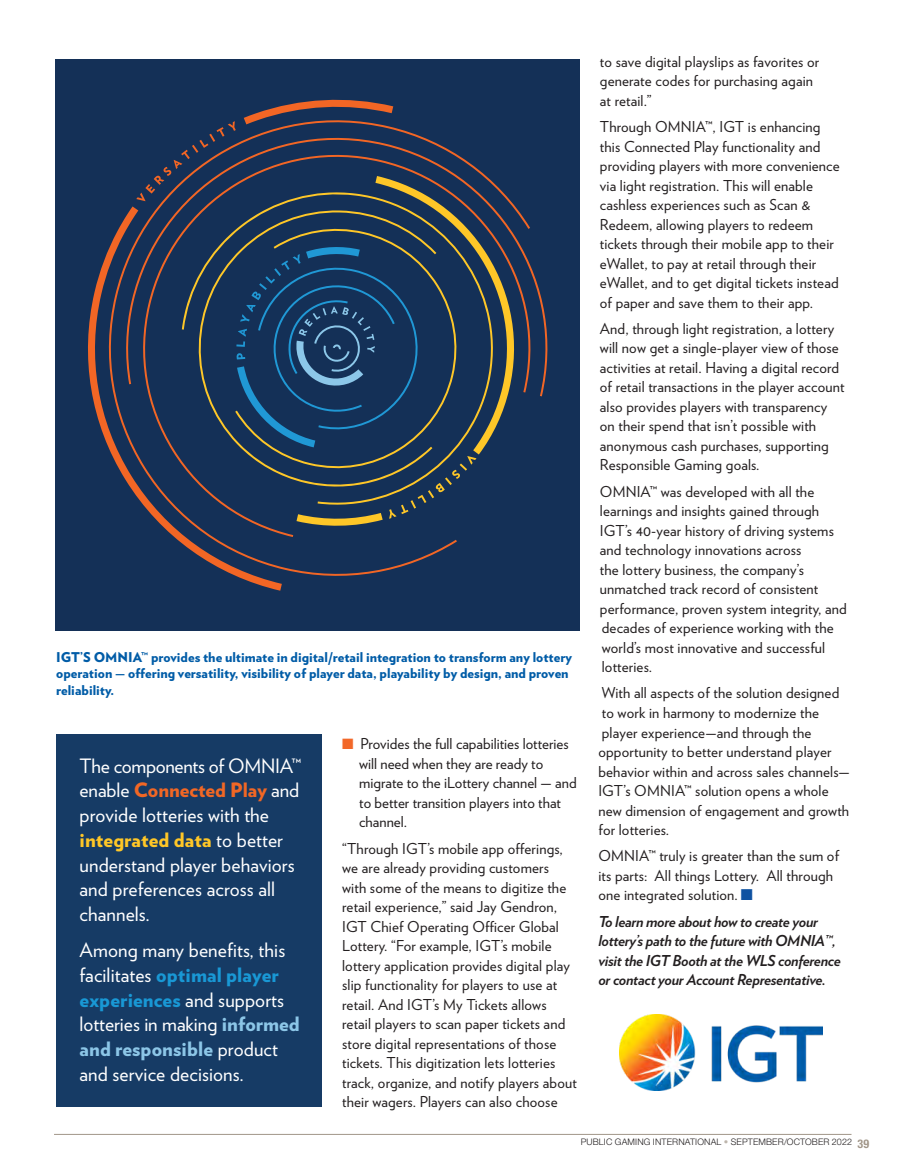
<style>
.page{position:relative;width:905px;height:1175px;background:#fff}
.page>*{position:absolute;margin:0;border:0;box-sizing:border-box;transform-origin:0 0}
.t1{font:19.8px/24.8px "Verlag";letter-spacing:.005em;color:#fff}
.t2{font:15px/19.5px "Verlag";letter-spacing:.01em;color:#231f20}
.t3{font:italic 700 15px/19.5px "Verlag";letter-spacing:-.02em;color:#231f20}
.t4{font:900 13.5px/16.5px "Verlag";color:#015ca7}
.t5{font:700 condensed 12px "Helvetica Neue LT Std";color:#a19689}
.t6{font:300 9px "Helvetica Neue LT Std";letter-spacing:.015em;color:#231f20}
.s1{font-weight:900;color:#f16725}
.s2{font-weight:900;color:#ffc727}
.s3{font-weight:900;color:#1998d5}
.s4{font-weight:900;color:#8cc6e7}
.s5{color:#f26829}
.s6{color:#0f52a1}
.s7{color:#beb6ad}
</style>
<div class="page">
<hr style="left:54px;top:1134px;width:797px;height:1px;background:#a19689">
<img style="left:619px;top:1015px;width:203px;height:75px">
<div style="left:55px;top:59px;width:524px;height:572px;background:#143057"></div>
<svg style="left:88px;top:269px;width:194px;height:321px"></svg>
<svg style="left:101px;top:206px;width:429px;height:377px"></svg>
<svg style="left:136px;top:99px;width:388px;height:428px"></svg>
<div style="left:56px;top:734px;width:266px;height:372px;background:#163b65"></div>
<p class="t4" style="left:56px;top:648px;width:517px">IGT’S OMNIA™ provides the ultimate in digital/retail integration to transform any lottery operation — offering versatility, visibility of player data, playability by design, and proven reliability.</p>
<h1 class="t1" style="left:80px;top:752px;width:223px">The components of OMNIA™ enable <span class="s1">Connected Play</span> and provide lotteries with the <span class="s2">integrated data</span> to better understand player behaviors and preferences across all channels.</h1>
<h1 class="t1" style="left:80px;top:936px;width:222px">Among many benefits, this facilitates <span class="s3">optimal player experiences</span> and supports lotteries in making <span class="s4">informed and responsible</span> product and service decisions.</h1>
<p class="t2" style="left:359px;top:733px;width:219px;text-indent:-17px"><span class="s5">■</span> Provides the full capabilities lotteries will need when they are ready to migrate to the iLottery channel — and to better transition players into that channel.</p>
<p class="t2" style="left:342px;top:837px;width:236px">“Through IGT’s mobile app offerings, we are already providing customers<br>with some of the means to digitize the retail experience,” said Jay Gendron, IGT Chief Operating Officer Global Lottery. “For example, IGT’s mobile lottery application provides digital play slip functionality for players to use at retail. And IGT’s My Tickets allows retail players to scan paper tickets and store digital representations of those tickets. This digitization lets lotteries track, organize, and notify players about their wagers. Players can also choose</p>
<p class="t2" style="left:600px;top:51px;width:221px">to save digital playslips as favorites or generate codes for purchasing again at retail.”</p>
<p class="t2" style="left:600px;top:116px;width:241px">Through OMNIA™, IGT is enhancing this Connected Play functionality and providing players with more convenience via light registration. This will enable cashless experiences such as Scan &amp; Redeem, allowing players to redeem tickets through their mobile app to their eWallet, to pay at retail through their eWallet, and to get digital tickets instead of paper and save them to their app.</p>
<p class="t2" style="left:600px;top:318px;width:246px">And, through light registration, a lottery will now get a single-player view of those activities at retail. Having a digital record of retail transactions in the player account also provides players with transparency on their spend that isn’t possible with anonymous cash purchases, supporting Responsible Gaming goals.</p>
<p class="t2" style="left:600px;top:481px;width:248px">OMNIA™ was developed with all the learnings and insights gained through IGT’s 40-year history of driving systems and technology innovations across<br>the lottery business, the company’s unmatched track record of consistent performance, proven system integrity, and decades of experience working with the world’s most innovative and successful lotteries.</p>
<p class="t2" style="left:598px;top:682px;width:253px">With all aspects of the solution designed to work in harmony to modernize the player experience—and through the opportunity to better understand player behavior within and across sales channels— IGT’s OMNIA™ solution opens a whole new dimension of engagement and growth for lotteries.</p>
<p class="t2" style="left:598px;top:845px;width:242px">OMNIA™ truly is greater than the sum of its parts: All things Lottery. All through one integrated solution. <span class="s6">■</span></p>
<p class="t3" style="left:598px;top:910px;width:244px">To learn more about how to create your lottery’s path to the future with OMNIA™, visit the IGT Booth at the WLS conference or contact your Account Representative.</p>
<p class="t6" style="left:580px;top:1135px;width:273px">PUBLIC GAMING INTERNATIONAL <span class="s7">•</span> SEPTEMBER/OCTOBER 2022</p>
<p class="t5" style="left:857px;top:1136px;width:13px">39</p>
</div>
